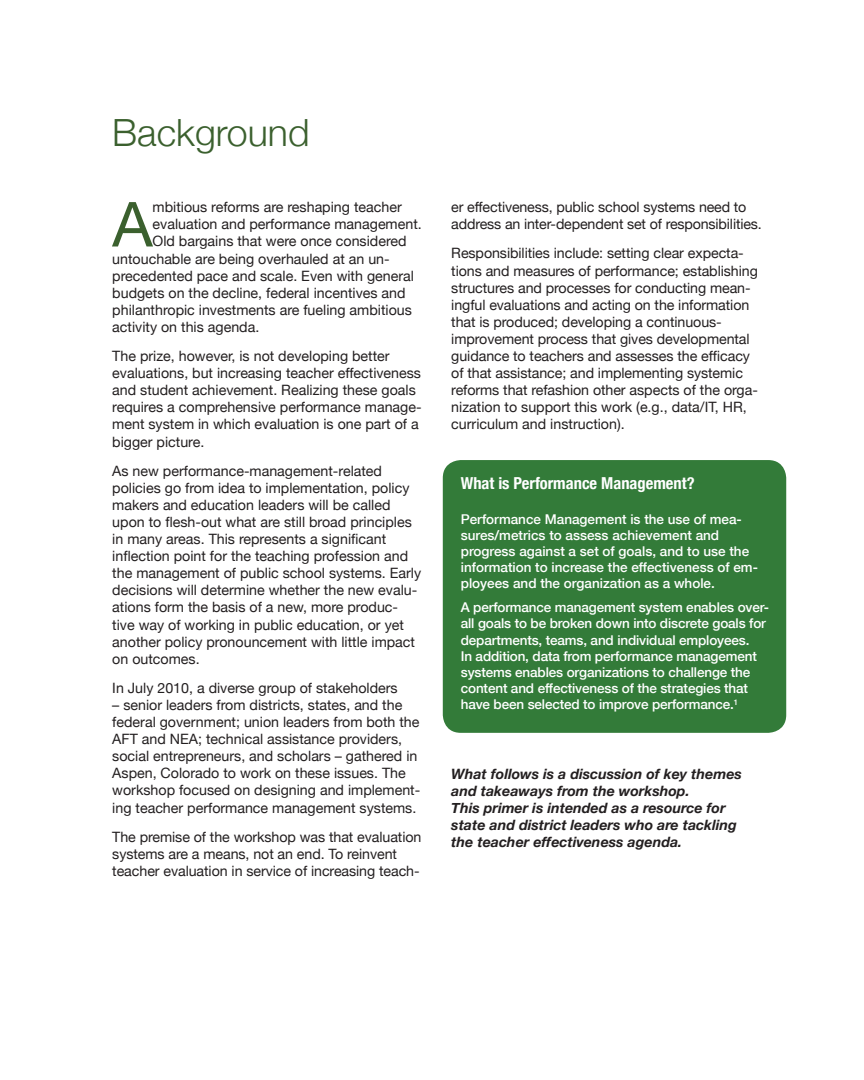
<style>
.page{position:relative;width:864px;height:1080px;background:#fff}
.page>*{position:absolute;margin:0;border:0;box-sizing:border-box;transform-origin:0 0}
.t1{font:62.1px "Helvetica Neue";color:#3b602e}
.t2{font:300 37.5px "Helvetica Neue";color:#3b602e}
.t3{font:700 condensed 16.5px "Helvetica Neue";color:#fff}
.t4{font:14.25px/17.1px "Helvetica Neue";color:#231f20}
.t5{font:italic 700 14.25px/17.1px "Helvetica Neue";color:#231f20}
.t6{font:500 13.5px/16.2px "Helvetica Neue";letter-spacing:-.01em;color:#fff}
</style>
<div class="page">
<div style="left:443px;top:460px;width:343px;height:273px;background:#337b39;border-radius:18px"></div>
<p class="t2" style="left:112px;top:110px;width:199px">Background</p>
<p class="t1" style="left:112px;top:187px;width:42px">A</p>
<p class="t4" style="left:153px;top:198px;width:251px">mbitious reforms are reshaping teacher</p>
<p class="t4" style="left:153px;top:216px;width:271px">evaluation and performance management.</p>
<p class="t4" style="left:153px;top:233px;width:256px">Old bargains that were once considered</p>
<p class="t4" style="left:112px;top:250px;width:279px">untouchable are being overhauled at an un-</p>
<p class="t4" style="left:112px;top:267px;width:303px">precedented pace and scale. Even with general</p>
<p class="t4" style="left:112px;top:284px;width:295px">budgets on the decline, federal incentives and</p>
<p class="t4" style="left:112px;top:301px;width:301px">philanthropic investments are fueling ambitious</p>
<p class="t4" style="left:112px;top:318px;width:149px">activity on this agenda.</p>
<p class="t4" style="left:112px;top:347px;width:311px">The prize, however, is not developing better evaluations, but increasing teacher effectiveness and student achievement. Realizing these goals requires a comprehensive performance manage&shy;ment system in which evaluation is one part of a bigger picture.</p>
<p class="t4" style="left:112px;top:462px;width:310px">As new performance-management-related policies go from idea to implementation, policy makers and education leaders will be called upon to flesh-out what are still broad principles in many areas. This represents a significant inflection point for the teaching profession and the management of public school systems. Early decisions will determine whether the new evalu&shy;ations form the basis of a new, more produc&shy;tive way of working in public education, or yet another policy pronouncement with little impact on outcomes.</p>
<p class="t4" style="left:112px;top:679px;width:287px">In July 2010, a diverse group of stakeholders</p>
<p class="t4" style="left:112px;top:696px;width:310px">– senior leaders from districts, states, and the federal government; union leaders from both the AFT and NEA; technical assistance providers, social entrepreneurs, and scholars – gathered in Aspen, Colorado to work on these issues. The workshop focused on designing and implement&shy;ing teacher performance management systems.</p>
<p class="t4" style="left:112px;top:828px;width:311px">The premise of the workshop was that evaluation systems are a means, not an end. To reinvent teacher evaluation in service of increasing teach-</p>
<p class="t4" style="left:451px;top:198px;width:312px">er effectiveness, public school systems need to address an inter-dependent set of responsibilities.</p>
<p class="t4" style="left:451px;top:245px;width:308px">Responsibilities include: setting clear expecta&shy;tions and measures of performance; establishing structures and processes for conducting mean&shy;ingful evaluations and acting on the information that is produced; developing a continuous&shy;improvement process that gives developmental guidance to teachers and assesses the efficacy of that assistance; and implementing systemic reforms that refashion other aspects of the orga&shy;nization to support this work (e.g., data/IT, HR, curriculum and instruction).</p>
<p class="t3" style="left:461px;top:474px;width:235px">What is Performance Management?</p>
<p class="t6" style="left:461px;top:511px;width:299px">Performance Management is the use of mea&shy;sures/metrics to assess achievement and progress against a set of goals, and to use the information to increase the effectiveness of em&shy;ployees and the organization as a whole.</p>
<p class="t6" style="left:461px;top:599px;width:310px">A performance management system enables over&shy;all goals to be broken down into discrete goals for departments, teams, and individual employees.<br>In addition, data from performance management systems enables organizations to challenge the content and effectiveness of the strategies that have been selected to improve performance.<sup>1</sup></p>
<p class="t5" style="left:451px;top:765px;width:292px">What follows is a discussion of key themes and takeaways from the workshop.<br>This primer is intended as a resource for state and district leaders who are tackling the teacher effectiveness agenda.</p>
</div>
